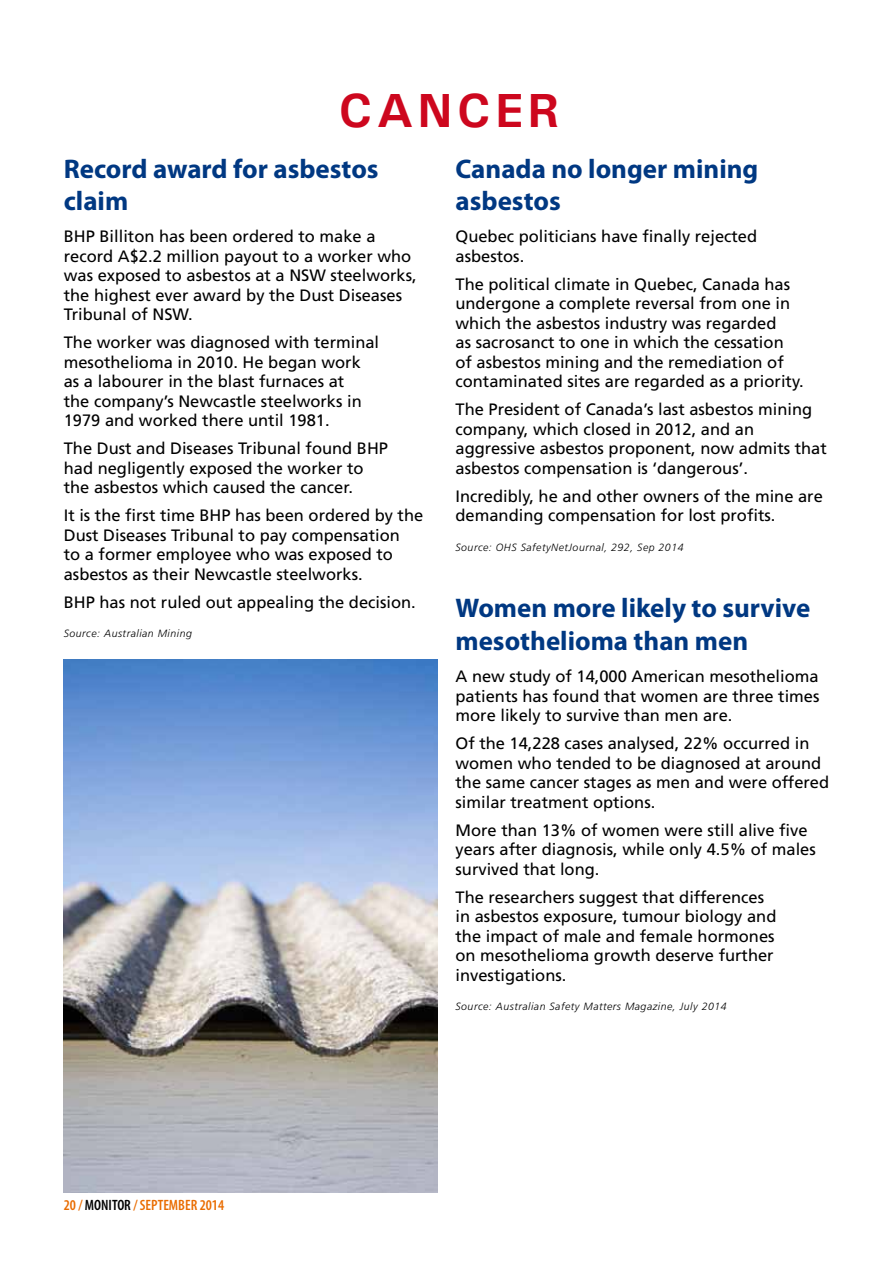
<style>
.page{position:relative;width:893px;height:1263px;background:#fff}
.page>*{position:absolute;margin:0;border:0;box-sizing:border-box;transform-origin:0 0}
.t1{font:700 48px "Utah";letter-spacing:.1em;color:#cd071e}
.t2{font:700 27px/32.4px "Myriad Pro";color:#003882}
.t3{font:16.5px/19.5px "Frutiger";color:#000}
.t4{font:600 condensed 15px "Myriad Pro";color:#e96c00}
.t5{font:italic 300 10.5px "Frutiger";letter-spacing:.05em;color:#000}
.s1{color:#000}
</style>
<div class="page">
<img style="left:64px;top:659px;width:373px;height:533px">
<h1 class="t1" style="left:339px;top:81px;width:222px">CANCER</h1>
<h2 class="t2" style="left:64px;top:151px;width:316px">Record award for asbestos claim</h2>
<p class="t3" style="left:64px;top:227px;width:355px">BHP Billiton has been ordered to make a record A$2.2 million payout to a worker who was exposed to asbestos at a NSW steelworks, the highest ever award by the Dust Diseases Tribunal of NSW.</p>
<p class="t3" style="left:64px;top:333px;width:317px">The worker was diagnosed with terminal mesothelioma in 2010. He began work as a labourer in the blast furnaces at<br>the company’s Newcastle steelworks in 1979 and worked there until 1981.</p>
<p class="t3" style="left:64px;top:439px;width:326px">The Dust and Diseases Tribunal found BHP had negligently exposed the worker to the asbestos which caused the cancer.</p>
<p class="t3" style="left:64px;top:506px;width:361px">It is the first time BHP has been ordered by the Dust Diseases Tribunal to pay compensation<br>to a former employee who was exposed to asbestos as their Newcastle steelworks.</p>
<p class="t3" style="left:64px;top:592px;width:354px">BHP has not ruled out appealing the decision.</p>
<p class="t5" style="left:64px;top:628px;width:130px">Source: Australian Mining</p>
<h2 class="t2" style="left:455px;top:151px;width:304px">Canada no longer mining asbestos</h2>
<p class="t3" style="left:455px;top:227px;width:303px">Quebec politicians have finally rejected asbestos.</p>
<p class="t3" style="left:455px;top:274px;width:350px">The political climate in Quebec, Canada has undergone a complete reversal from one in which the asbestos industry was regarded<br>as sacrosanct to one in which the cessation of asbestos mining and the remediation of contaminated sites are regarded as a priority.</p>
<p class="t3" style="left:455px;top:400px;width:373px">The President of Canada’s last asbestos mining company, which closed in 2012, and an aggressive asbestos proponent, now admits that asbestos compensation is ‘dangerous’.</p>
<p class="t3" style="left:455px;top:486px;width:369px">Incredibly, he and other owners of the mine are demanding compensation for lost profits.</p>
<p class="t5" style="left:455px;top:541px;width:230px">Source: OHS SafetyNetJournal, 292, Sep 2014</p>
<h2 class="t2" style="left:455px;top:591px;width:356px">Women more likely to survive mesothelioma than men</h2>
<p class="t3" style="left:455px;top:666px;width:366px;text-align:justify">A new study of 14,000 American mesothelioma patients has found that women are three times more likely to survive than men are.</p>
<p class="t3" style="left:455px;top:733px;width:375px">Of the 14,228 cases analysed, 22% occurred in women who tended to be diagnosed at around the same cancer stages as men and were offered similar treatment options.</p>
<p class="t3" style="left:455px;top:820px;width:362px">More than 13% of women were still alive five years after diagnosis, while only 4.5% of males survived that long.</p>
<p class="t3" style="left:455px;top:887px;width:322px">The researchers suggest that differences in asbestos exposure, tumour biology and the impact of male and female hormones on mesothelioma growth deserve further investigations.</p>
<p class="t5" style="left:455px;top:1000px;width:273px">Source: Australian Safety Matters Magazine, July 2014</p>
<p class="t4" style="left:64px;top:1197px;width:162px">20 / <span class="s1">MONITOR</span> / SEPTEMBER 2014</p>
</div>
